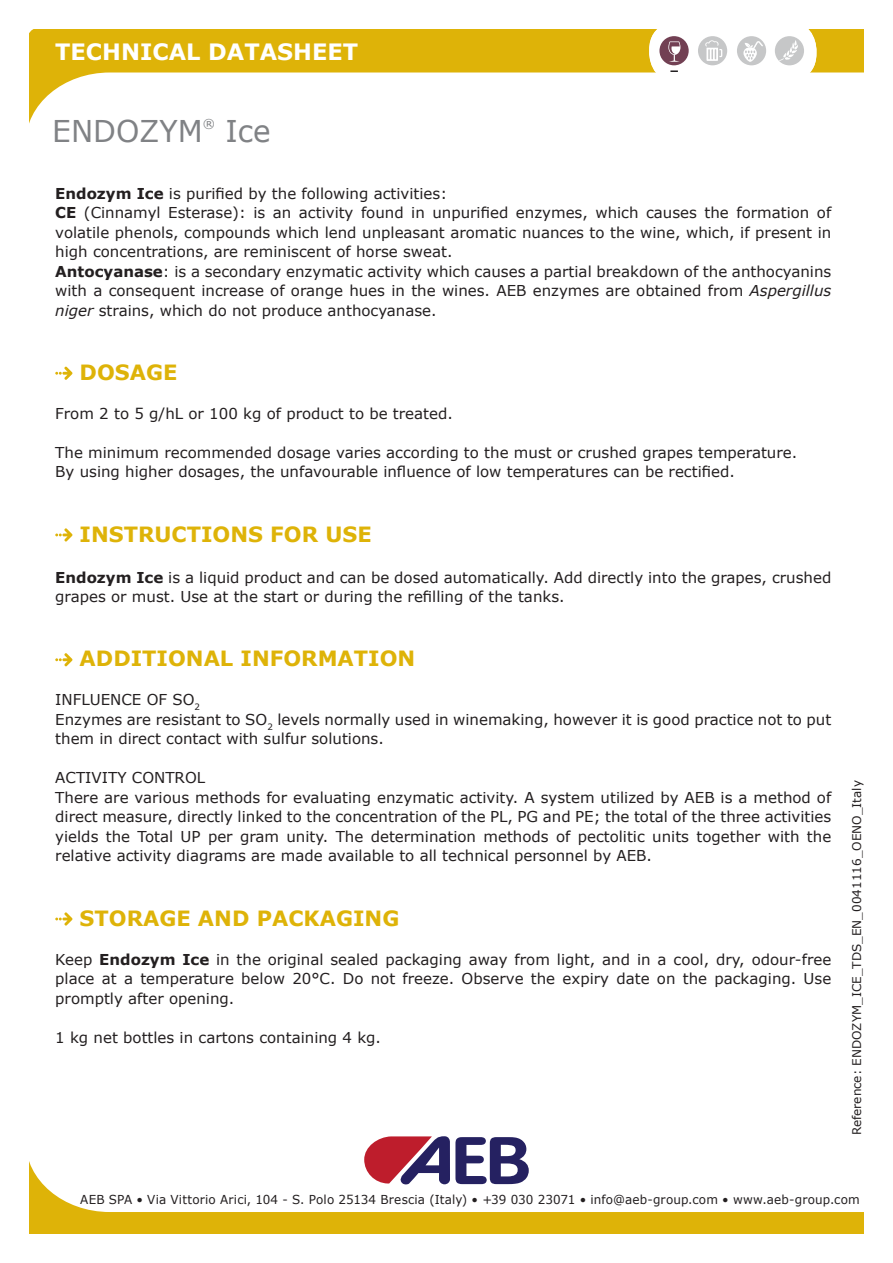
<style>
.page{position:relative;width:893px;height:1263px;background:#fff}
.page>*{position:absolute;margin:0;border:0;box-sizing:border-box;transform-origin:0 0}
.t1{font:30px "Verdana";color:#808285}
.t2{font:700 22.5px "Verdana";color:#fff}
.t3{font:700 21px "Verdana";color:#deb308}
.t4{font:15px/19.5px "Verdana";color:#231f20}
.t5{font:12.3px "Verdana";letter-spacing:.01em;color:#231f20}
.t6{font:12.3px "Verdana";color:#808285}
.t7{font:12px "Verdana";color:#231f20}
.s1{font-weight:700}
.s2{font-style:italic}
</style>
<div class="page">
<svg style="left:30px;top:1164px;width:833px;height:69px"></svg>
<svg style="left:30px;top:30px;width:833px;height:91px"></svg>
<div style="left:649px;top:22px;width:167px;height:60px;background:#fff;border-radius:29px"></div>
<svg style="left:670px;top:70px;width:8px;height:2px"></svg>
<div style="left:775px;top:36px;width:29px;height:29px;background:#c6c7c8;border-radius:50%"></div>
<svg style="left:779px;top:40px;width:19px;height:21px"></svg>
<div style="left:737px;top:36px;width:29px;height:29px;background:#c6c7c8;border-radius:50%"></div>
<div style="left:659px;top:36px;width:30px;height:29px;background:#724053;border-radius:50%"></div>
<div style="left:698px;top:36px;width:29px;height:29px;background:#c6c7c8;border-radius:50%"></div>
<svg style="left:705px;top:40px;width:17px;height:21px"></svg>
<svg style="left:668px;top:41px;width:12px;height:21px"></svg>
<svg style="left:743px;top:41px;width:20px;height:21px"></svg>
<svg style="left:364px;top:1136px;width:165px;height:49px"></svg>
<svg style="left:55px;top:367px;width:17px;height:13px"></svg>
<svg style="left:55px;top:528px;width:17px;height:13px"></svg>
<svg style="left:55px;top:653px;width:17px;height:13px"></svg>
<svg style="left:55px;top:912px;width:17px;height:13px"></svg>
<h2 class="t2" style="left:55px;top:39px;width:304px">TECHNICAL DATASHEET</h2>
<h1 class="t1" style="left:52px;top:120px;width:152px">ENDOZYM</h1>
<p class="t6" style="left:203px;top:119px;width:14px">®</p>
<h1 class="t1" style="left:226px;top:120px;width:47px">Ice</h1>
<p class="t4" style="left:55px;top:183px;width:777px"><span class="s1">Endozym Ice</span> is puri昀椀ed by the following activities:<br><span class="s1">CE</span> (Cinnamyl Esterase): is an activity found in unpuri昀椀ed enzymes, which causes the formation of volatile phenols, compounds which lend unpleasant aromatic nuances to the wine, which, if present in high concentrations, are reminiscent of horse sweat.<br><span class="s1">Antocyanase</span>: is a secondary enzymatic activity which causes a partial breakdown of the anthocyanins with a consequent increase of orange hues in the wines. AEB enzymes are obtained from <span class="s2">Aspergillus niger</span> strains, which do not produce anthocyanase.</p>
<h3 class="t3" style="left:80px;top:364px;width:99px">DOSAGE</h3>
<p class="t4" style="left:55px;top:403px;width:399px">From 2 to 5 g/hL or 100 kg of product to be treated.</p>
<p class="t4" style="left:55px;top:442px;width:743px">The minimum recommended dosage varies according to the must or crushed grapes temperature.<br>By using higher dosages, the unfavourable in昀氀uence of low temperatures can be recti昀椀ed.</p>
<h3 class="t3" style="left:80px;top:526px;width:294px">INSTRUCTIONS FOR USE</h3>
<p class="t4" style="left:55px;top:567px;width:777px"><span class="s1">Endozym Ice</span> is a liquid product and can be dosed automatically. Add directly into the grapes, crushed grapes or must. Use at the start or during the re昀椀lling of the tanks.</p>
<h3 class="t3" style="left:80px;top:650px;width:337px">ADDITIONAL INFORMATION</h3>
<p class="t4" style="left:55px;top:690px;width:777px">INFLUENCE OF SO<sub>2<br></sub>Enzymes are resistant to SO<sub>2</sub> levels normally used in winemaking, however it is good practice not to put them in direct contact with sulfur solutions.</p>
<p class="t4" style="left:55px;top:768px;width:777px">ACTIVITY CONTROL<br>There are various methods for evaluating enzymatic activity. A system utilized by AEB is a method of direct measure, directly linked to the concentration of the PL, PG and PE; the total of the three activities yields the Total UP per gram unity. The determination methods of pectolitic units together with the relative activity diagrams are made available to all technical personnel by AEB.</p>
<h3 class="t3" style="left:80px;top:910px;width:321px">STORAGE AND PACKAGING</h3>
<p class="t4" style="left:55px;top:951px;width:778px;text-align:justify">Keep <span class="s1">Endozym Ice</span> in the original sealed packaging away from light, and in a cool, dry, odour-free place at a temperature below 20°C. Do not freeze. Observe the expiry date on the packaging. Use promptly after opening.</p>
<p class="t4" style="left:55px;top:1027px;width:327px">1 kg net bottles in cartons containing 4 kg.</p>
<p class="t7" style="left:849px;top:1135px;width:356px;rotate:-90deg">Reference: ENDOZYM_ICE_TDS_EN_0041116_OENO_Italy</p>
<p class="t5" style="left:80px;top:1190px;width:781px">AEB SPA • Via Vittorio Arici, 104 - S. Polo 25134 Brescia (Italy) • +39 030 23071 • info@aeb-group.com • www.aeb-group.com</p>
</div>
